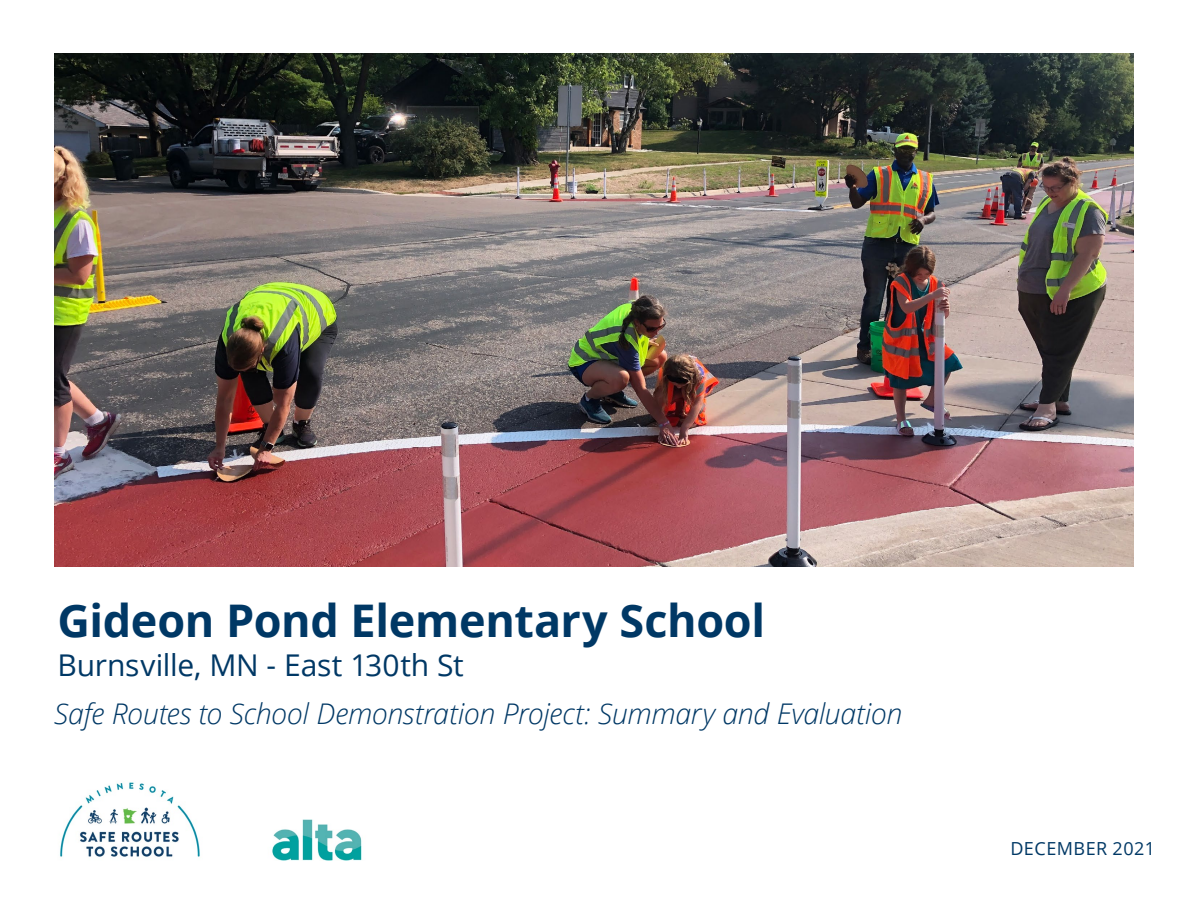
<style>
.page{position:relative;width:1188px;height:918px;background:#fff}
.page>*{position:absolute;margin:0;border:0;box-sizing:border-box;transform-origin:0 0}
.t1{font:700 45px "Open Sans";letter-spacing:-.01em;color:#003865}
.t2{font:30px "Open Sans";letter-spacing:-.005em;color:#003865}
.t3{font:italic 300 28.5px "Open Sans";letter-spacing:-.01em;color:#003865}
.t4{font:18px "Open Sans";letter-spacing:.025em;color:#003865}
</style>
<div class="page">
<img style="left:272px;top:820px;width:90px;height:40px">
<img style="left:60px;top:782px;width:140px;height:75px">
<img style="left:54px;top:53px;width:1080px;height:514px">
<h1 class="t1" style="left:57px;top:589px;width:709px">Gideon Pond Elementary School</h1>
<p class="t2" style="left:57px;top:645px;width:408px">Burnsville, MN - East 130th St</p>
<p class="t3" style="left:54px;top:694px;width:850px">Safe Routes to School Demonstration Project: Summary and Evaluation</p>
<p class="t4" style="left:1010px;top:836px;width:146px">DECEMBER 2021</p>
</div>
